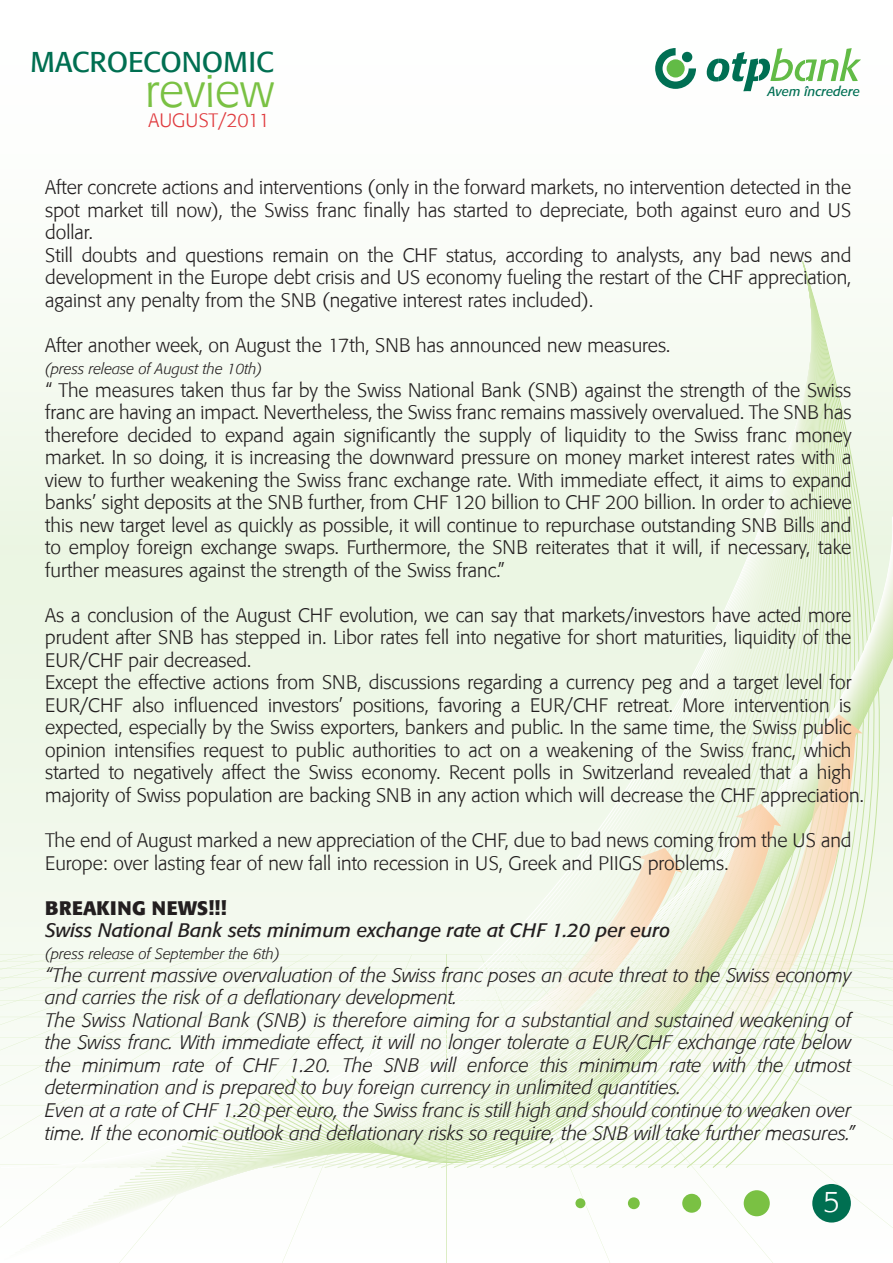
<style>
.page{position:relative;width:893px;height:1263px;background:#fff}
.page>*{position:absolute;margin:0;border:0;box-sizing:border-box;transform-origin:0 0}
.t1{font:300 47.85px "Formata Lig R";color:#7ac143}
.t2{font:300 29.85px "Formata Lig R";color:#fff}
.t3{font:28.5px "Formata R";color:#006f51}
.t4{font:300 19.5px/22.5px "Formata Lig R";color:#231f20}
.t5{font:italic 300 19.5px/22.5px "Formata Lig R";color:#231f20}
.t6{font:italic 19.5px "Formata R";color:#231f20}
.t7{font:700 19.5px "Formata R";letter-spacing:.02em;color:#231f20}
.t8{font:300 19.35px "Formata Lig R";letter-spacing:-.01em;color:#e03a3e}
.t9{font:italic 300 15px "Formata Lig R";color:#231f20}
.t10{font:italic 13.2px "Formata R";color:#006f53}
</style>
<div class="page">
<div style="left:712px;top:303px;width:13px;height:213px;background:#f3f9ee"></div>
<svg style="left:725px;top:261px;width:167px;height:255px"></svg>
<svg style="left:291px;top:537px;width:601px;height:726px"></svg>
<svg style="left:621px;top:714px;width:242px;height:410px"></svg>
<svg style="left:507px;top:804px;width:274px;height:319px"></svg>
<svg style="left:435px;top:848px;width:247px;height:257px"></svg>
<svg style="left:706px;top:48px;width:155px;height:43px"></svg>
<svg style="left:655px;top:48px;width:41px;height:41px"></svg>
<div style="left:682px;top:52px;width:10px;height:10px;background:#006f53;border-radius:50%"></div>
<div style="left:812px;top:1184px;width:39px;height:38px;background:#006f51;border-radius:50%"></div>
<div style="left:744px;top:1190px;width:26px;height:26px;background:#7ac143;border-radius:50%"></div>
<div style="left:682px;top:1194px;width:19px;height:19px;background:#7ac143;border-radius:50%"></div>
<div style="left:628px;top:1197px;width:12px;height:12px;background:#7ac143;border-radius:50%"></div>
<div style="left:575px;top:1198px;width:10px;height:10px;background:#7ac143;border-radius:50%"></div>
<h3 class="t3" style="left:31px;top:45px;width:245px">MACROECONOMIC</h3>
<h1 class="t1" style="left:145px;top:62px;width:130px">review</h1>
<p class="t10" style="left:768px;top:83px;width:93px">Avem încredere</p>
<p class="t8" style="left:149px;top:109px;width:123px">AUGUST/2011</p>
<p class="t4" style="left:45px;top:176px;width:808px">After concrete actions and interventions (only in the forward markets, no intervention detected in the spot market till now), the Swiss franc finally has started to depreciate, both against euro and US dollar.<br>Still doubts and questions remain on the CHF status, according to analysts, any bad news and development in the Europe debt crisis and US economy fueling the restart of the CHF appreciation, against any penalty from the SNB (negative interest rates included).</p>
<p class="t4" style="left:45px;top:334px;width:627px">After another week, on August the 17th, SNB has announced new measures.</p>
<p class="t9" style="left:45px;top:360px;width:219px">(press release of August the 10th)</p>
<p class="t4" style="left:45px;top:379px;width:808px;text-align:justify">“ The measures taken thus far by the Swiss National Bank (SNB) against the strength of the Swiss franc are having an impact. Nevertheless, the Swiss franc remains massively overvalued. The SNB has therefore decided to expand again significantly the supply of liquidity to the Swiss franc money market. In so doing, it is increasing the downward pressure on money market interest rates with a view to further weakening the Swiss franc exchange rate. With immediate effect, it aims to expand banks’ sight deposits at the SNB further, from CHF 120 billion to CHF 200 billion. In order to achieve this new target level as quickly as possible, it will continue to repurchase outstanding SNB Bills and to employ foreign exchange swaps. Furthermore, the SNB reiterates that it will, if necessary, take further measures against the strength of the Swiss franc.”</p>
<p class="t4" style="left:45px;top:604px;width:820px">As a conclusion of the August CHF evolution, we can say that markets/investors have acted more prudent after SNB has stepped in. Libor rates fell into negative for short maturities, liquidity of the EUR/CHF pair decreased.<br>Except the effective actions from SNB, discussions regarding a currency peg and a target level for EUR/CHF also influenced investors’ positions, favoring a EUR/CHF retreat. More intervention is expected, especially by the Swiss exporters, bankers and public. In the same time, the Swiss public opinion intensifies request to public authorities to act on a weakening of the Swiss franc, which started to negatively affect the Swiss economy. Recent polls in Switzerland revealed that a high majority of Swiss population are backing SNB in any action which will decrease the CHF appreciation.</p>
<p class="t4" style="left:45px;top:829px;width:808px">The end of August marked a new appreciation of the CHF, due to bad news coming from the US and<br>Europe: over lasting fear of new fall into recession in US, Greek and PIIGS problems.</p>
<p class="t7" style="left:45px;top:895px;width:183px">BREAKING NEWS!!!</p>
<p class="t6" style="left:45px;top:918px;width:627px">Swiss National Bank sets minimum exchange rate at CHF 1.20 per euro</p>
<p class="t9" style="left:45px;top:945px;width:236px">(press release of September the 6th)</p>
<p class="t5" style="left:45px;top:964px;width:811px">“The current massive overvaluation of the Swiss franc poses an acute threat to the Swiss economy and carries the risk of a deflationary development.<br>The Swiss National Bank (SNB) is therefore aiming for a substantial and sustained weakening of the Swiss franc. With immediate effect, it will no longer tolerate a EUR/CHF exchange rate below the minimum rate of CHF 1.20. The SNB will enforce this minimum rate with the utmost determination and is prepared to buy foreign currency in unlimited quantities.<br>Even at a rate of CHF 1.20 per euro, the Swiss franc is still high and should continue to weaken over time. If the economic outlook and deflationary risks so require, the SNB will take further measures.”</p>
<h2 class="t2" style="left:823px;top:1184px;width:19px">5</h2>
</div>
